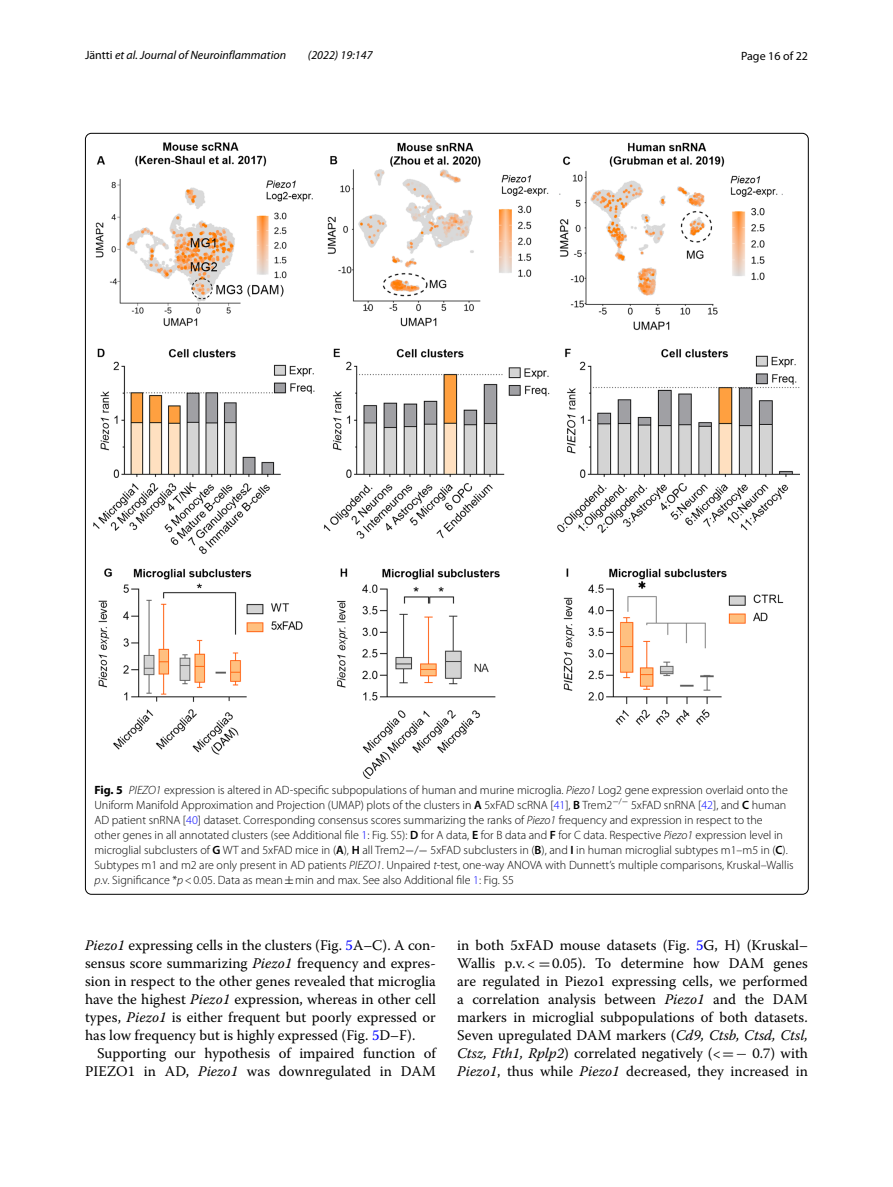
<style>
.page{position:relative;width:893px;height:1187px;background:#fff}
.page>*{position:absolute;margin:0;border:0;box-sizing:border-box;transform-origin:0 0}
.t1{font:14.7px/18px "Warnock Pro";color:#000;text-align:justify}
.t2{font:300 12px/15px "Myriad Pro";color:#000}
.t3{font:italic 12px "Myriad Pro";color:#000}
.t4{font:12px "Myriad Pro";color:#000}
.s1{font-style:normal}
.s2{font-weight:700}
.s3{font-style:italic}
.s4{font-weight:600}
.s5{color:#00f}
.s6{font-family:"MTSY";font-weight:400}
.s7{font-family:"MTSY"}
</style>
<div class="page">
<img style="left:94px;top:142px;width:706px;height:636px">
<p class="t3" style="left:85px;top:48px;width:203px"><span class="s1">Jäntti</span> et al. Journal of Neuroinflammation</p>
<p class="t3" style="left:308px;top:48px;width:66px">(2022) 19:147</p>
<p class="t4" style="left:741px;top:48px;width:68px">Page 16 of 22</p>
<p class="t2" style="left:94px;top:782px;width:701px"><span class="s2">Fig. 5</span> <span class="s3">PIEZO1</span> expression is altered in AD-specific subpopulations of human and murine microglia. <span class="s3">Piezo1</span> Log2 gene expression overlaid onto the Uniform Manifold Approximation and Projection (UMAP) plots of the clusters in <span class="s4">A</span> 5xFAD scRNA [<span class="s5">41</span>], <span class="s4">B</span> Trem2<sup>−</sup><sup>/</sup><sup>−</sup> 5xFAD snRNA [<span class="s5">42</span>], and <span class="s4">C</span> human AD patient snRNA [<span class="s5">40</span>] dataset. Corresponding consensus scores summarizing the ranks of <span class="s3">Piezo1</span> frequency and expression in respect to the<br>other genes in all annotated clusters (see Additional file <span class="s5">1</span>: Fig. S5): <span class="s4">D</span> for A data, <span class="s4">E</span> for B data and <span class="s4">F</span> for C data. Respective <span class="s3">Piezo1</span> expression level in microglial subclusters of <span class="s4">G</span> WT and 5xFAD mice in (<span class="s4">A</span>), <span class="s4">H</span> all Trem2<span class="s6">−</span>/<span class="s6">−</span> 5xFAD subclusters in (<span class="s4">B</span>), and <span class="s4">I</span> in human microglial subtypes m1–m5 in (<span class="s4">C</span>).<br>Subtypes m1 and m2 are only present in AD patients <span class="s3">PIEZO1</span>. Unpaired <span class="s3">t</span>-test, one-way ANOVA with Dunnett’s multiple comparisons, Kruskal–Wallis <span class="s3">p</span>.v. Significance *<span class="s3">p</span>&lt;0.05. Data as mean<span class="s6">±</span>min and max. See also Additional file <span class="s5">1</span>: Fig. S5</p>
<p class="t1" style="left:85px;top:935px;width:352px"><span class="s3">Piezo1</span> expressing cells in the clusters (Fig. <span class="s5">5</span>A–C). A con&shy;sensus score summarizing <span class="s3">Piezo1</span> frequency and expres&shy;sion in respect to the other genes revealed that microglia have the highest <span class="s3">Piezo1</span> expression, whereas in other cell types, <span class="s3">Piezo1</span> is either frequent but poorly expressed or has low frequency but is highly expressed (Fig. <span class="s5">5</span>D–F).</p>
<p class="t1" style="left:85px;top:1043px;width:352px;text-align:right">Supporting our hypothesis of impaired function of<br>PIEZO1 in AD, <span class="s3">Piezo1</span> was downregulated in DAM</p>
<p class="t1" style="left:457px;top:935px;width:352px">in both 5xFAD mouse datasets (Fig. <span class="s5">5</span>G, H) (Kruskal– Wallis p.v.&lt; <span class="s7">=</span>0.05). To determine how DAM genes are regulated in Piezo1 expressing cells, we performed a correlation analysis between <span class="s3">Piezo1</span> and the DAM markers in microglial subpopulations of both datasets.<br>Seven upregulated DAM markers (<span class="s3">Cd9, Ctsb, Ctsd, Ctsl, Ctsz, Fth1, Rplp2</span>) correlated negatively (&lt;<span class="s7">=−</span> 0.7) with <span class="s3">Piezo1</span>, thus while <span class="s3">Piezo1</span> decreased, they increased in</p>
</div>
